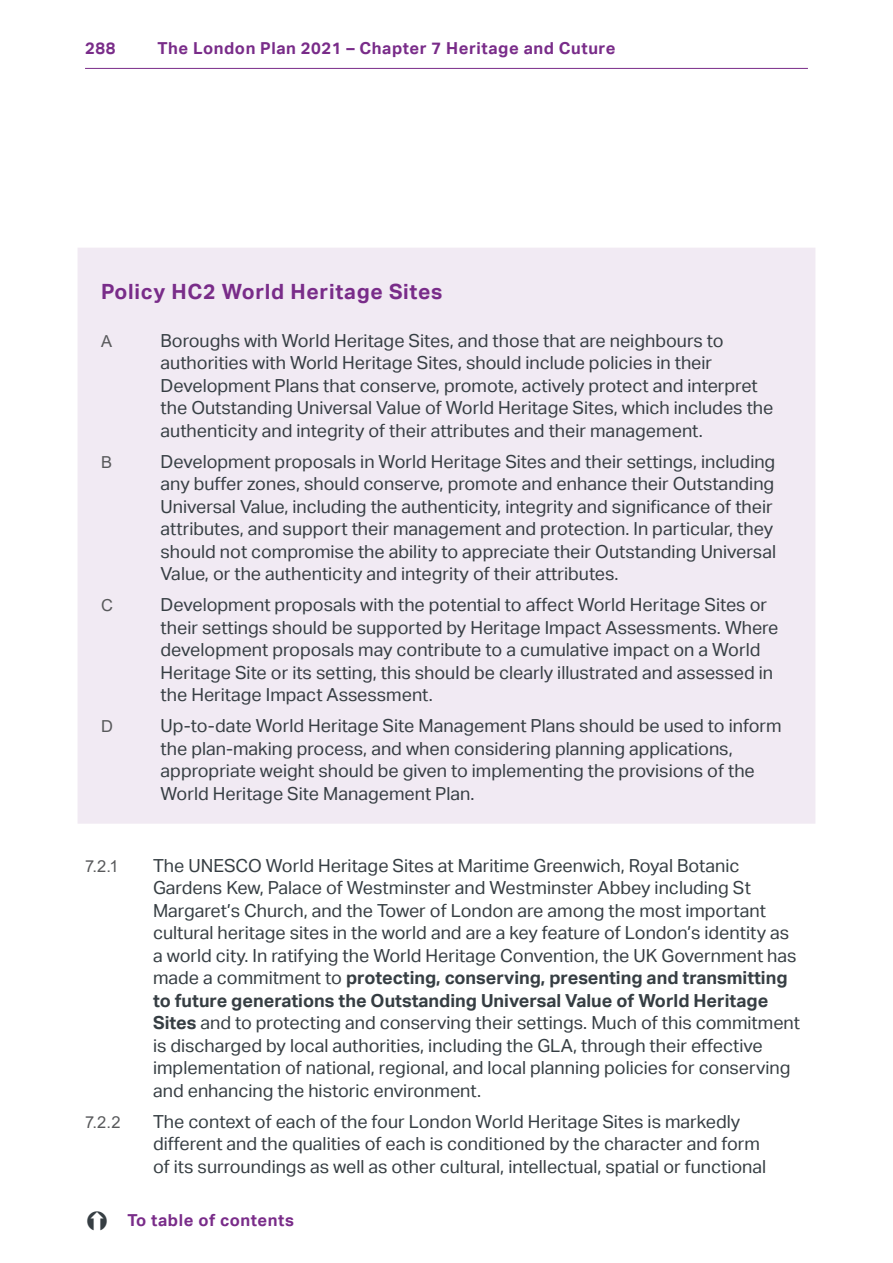
<style>
.page{position:relative;width:893px;height:1263px;background:#fff}
.page>*{position:absolute;margin:0;border:0;box-sizing:border-box;transform-origin:0 0}
.t1{font:700 21px "Aktiv Grotesk";letter-spacing:.035em;color:#792c89}
.t2{font:18px/22.5px "Aktiv Grotesk";color:#363e43}
.t3{font:700 16.5px "Aktiv Grotesk";letter-spacing:.035em;color:#792c89}
.t4{font:16.5px "Arial";color:#58595b}
.s1{font-weight:700}
</style>
<div class="page">
<div style="left:85px;top:255px;width:723px;height:561px;background:#f1eaf3"></div>
<div style="left:78px;top:248px;width:737px;height:576px;border:15px solid #f1eaf3"></div>
<hr style="left:85px;top:68px;width:723px;height:1px;background:#792c89">
<p class="t3" style="left:85px;top:39px;width:32px">288</p>
<p class="t3" style="left:157px;top:39px;width:460px">The London Plan 2021 – Chapter 7 Heritage and Cuture</p>
<p class="t1" style="left:101px;top:279px;width:343px">Policy HC2 World Heritage Sites</p>
<p class="t4" style="left:101px;top:330px;width:13px">A</p>
<p class="t2" style="left:161px;top:329px;width:614px">Boroughs with World Heritage Sites, and those that are neighbours to authorities with World Heritage Sites, should include policies in their Development Plans that conserve, promote, actively protect and interpret the Outstanding Universal Value of World Heritage Sites, which includes the authenticity and integrity of their attributes and their management.</p>
<p class="t4" style="left:101px;top:451px;width:13px">B</p>
<p class="t2" style="left:161px;top:450px;width:617px">Development proposals in World Heritage Sites and their settings, including any buffer zones, should conserve, promote and enhance their Outstanding Universal Value, including the authenticity, integrity and significance of their attributes, and support their management and protection. In particular, they should not compromise the ability to appreciate their Outstanding Universal Value, or the authenticity and integrity of their attributes.</p>
<p class="t4" style="left:101px;top:594px;width:13px">C</p>
<p class="t2" style="left:161px;top:594px;width:619px">Development proposals with the potential to affect World Heritage Sites or their settings should be supported by Heritage Impact Assessments. Where development proposals may contribute to a cumulative impact on a World Heritage Site or its setting, this should be clearly illustrated and assessed in the Heritage Impact Assessment.</p>
<p class="t4" style="left:101px;top:715px;width:13px">D</p>
<p class="t2" style="left:161px;top:715px;width:622px">Up-to-date World Heritage Site Management Plans should be used to inform the plan-making process, and when considering planning applications, appropriate weight should be given to implementing the provisions of the World Heritage Site Management Plan.</p>
<p class="t4" style="left:85px;top:855px;width:35px">7.2.1</p>
<p class="t2" style="left:153px;top:854px;width:648px">The UNESCO World Heritage Sites at Maritime Greenwich, Royal Botanic Gardens Kew, Palace of Westminster and Westminster Abbey including St Margaret’s Church, and the Tower of London are among the most important cultural heritage sites in the world and are a key feature of London’s identity as a world city. In ratifying the World Heritage Convention, the UK Government has made a commitment to <span class="s1">protecting, conserving, presenting and transmitting to future generations the Outstanding Universal Value of World Heritage Sites</span> and to protecting and conserving their settings. Much of this commitment is discharged by local authorities, including the GLA, through their effective implementation of national, regional, and local planning policies for conserving and enhancing the historic environment.</p>
<p class="t4" style="left:85px;top:1111px;width:37px">7.2.2</p>
<p class="t2" style="left:153px;top:1110px;width:615px">The context of each of the four London World Heritage Sites is markedly different and the qualities of each is conditioned by the character and form of its surroundings as well as other cultural, intellectual, spatial or functional</p>
<p class="t3" style="left:128px;top:1211px;width:168px">To table of contents</p>
</div>
